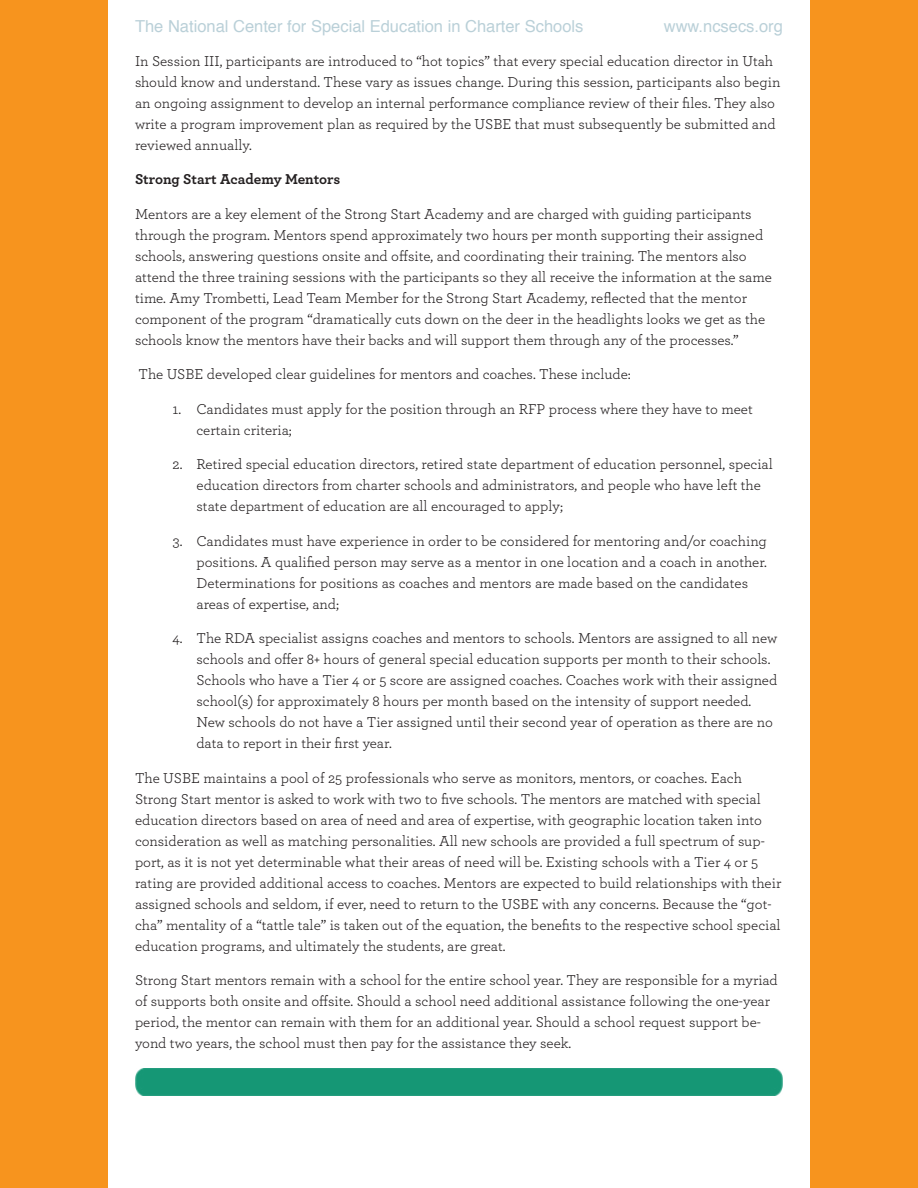
<style>
.page{position:relative;width:918px;height:1188px;background:#f7941e}
.page>*{position:absolute;margin:0;border:0;box-sizing:border-box;transform-origin:0 0}
.t1{font:16.5px "Helvetica";color:#bad0d8}
.BODY{font:15px/21px "Archer";color:#231f20}
.BODY-2{font:700 15px "Archer";color:#231f20}
</style>
<div class="page">
<div style="left:108px;top:0;width:702px;height:1188px;background:#fff"></div>
<img style="left:135px;top:1068px;width:648px;height:28px">
<p class="t1" style="left:135px;top:13px;width:450px">The National Center for Special Education in Charter Schools</p>
<p class="t1" style="left:664px;top:13px;width:121px">www.ncsecs.org</p>
<p class="BODY" style="left:135px;top:50px;width:647px">In Session III, participants are introduced to “hot topics” that every special education director in Utah should know and understand. These vary as issues change. During this session, participants also begin an ongoing assignment to develop an internal performance compliance review of their files. They also write a program improvement plan as required by the USBE that must subsequently be submitted and reviewed annually.</p>
<p class="BODY-2" style="left:135px;top:168px;width:207px">Strong Start Academy Mentors</p>
<p class="BODY" style="left:135px;top:203px;width:639px">Mentors are a key element of the Strong Start Academy and are charged with guiding participants through the program. Mentors spend approximately two hours per month supporting their assigned schools, answering questions onsite and offsite, and coordinating their training. The mentors also attend the three training sessions with the participants so they all receive the information at the same time. Amy Trombetti, Lead Team Member for the Strong Start Academy, reflected that the mentor component of the program “dramatically cuts down on the deer in the headlights looks we get as the schools know the mentors have their backs and will support them through any of the processes.”</p>
<p class="BODY" style="left:138px;top:363px;width:494px">The USBE developed clear guidelines for mentors and coaches. These include:</p>
<p class="BODY" style="left:196px;top:398px;width:558px;text-indent:-24px">1. Candidates must apply for the position through an RFP process where they have to meet certain criteria;</p>
<p class="BODY" style="left:196px;top:453px;width:578px;text-indent:-24px">2. Retired special education directors, retired state department of education personnel, special education directors from charter schools and administrators, and people who have left the state department of education are all encouraged to apply;</p>
<p class="BODY" style="left:196px;top:530px;width:572px;text-indent:-24px">3. Candidates must have experience in order to be considered for mentoring and/or coaching positions. A qualified person may serve as a mentor in one location and a coach in another.<br>Determinations for positions as coaches and mentors are made based on the candidates areas of expertise, and;</p>
<p class="BODY" style="left:196px;top:627px;width:582px;text-indent:-24px">4. The RDA specialist assigns coaches and mentors to schools. Mentors are assigned to all new schools and offer 8+ hours of general special education supports per month to their schools.<br>Schools who have a Tier 4 or 5 score are assigned coaches. Coaches work with their assigned school(s) for approximately 8 hours per month based on the intensity of support needed.<br>New schools do not have a Tier assigned until their second year of operation as there are no data to report in their first year.</p>
<p class="BODY" style="left:135px;top:767px;width:648px">The USBE maintains a pool of 25 professionals who serve as monitors, mentors, or coaches. Each Strong Start mentor is asked to work with two to five schools. The mentors are matched with special education directors based on area of need and area of expertise, with geographic location taken into consideration as well as matching personalities. All new schools are provided a full spectrum of sup&shy;port, as it is not yet determinable what their areas of need will be. Existing schools with a Tier 4 or 5 rating are provided additional access to coaches. Mentors are expected to build relationships with their assigned schools and seldom, if ever, need to return to the USBE with any concerns. Because the “got&shy;cha” mentality of a “tattle tale” is taken out of the equation, the benefits to the respective school special education programs, and ultimately the students, are great.</p>
<p class="BODY" style="left:135px;top:969px;width:644px">Strong Start mentors remain with a school for the entire school year. They are responsible for a myriad of supports both onsite and offsite. Should a school need additional assistance following the one-year period, the mentor can remain with them for an additional year. Should a school request support be&shy;yond two years, the school must then pay for the assistance they seek.</p>
</div>
